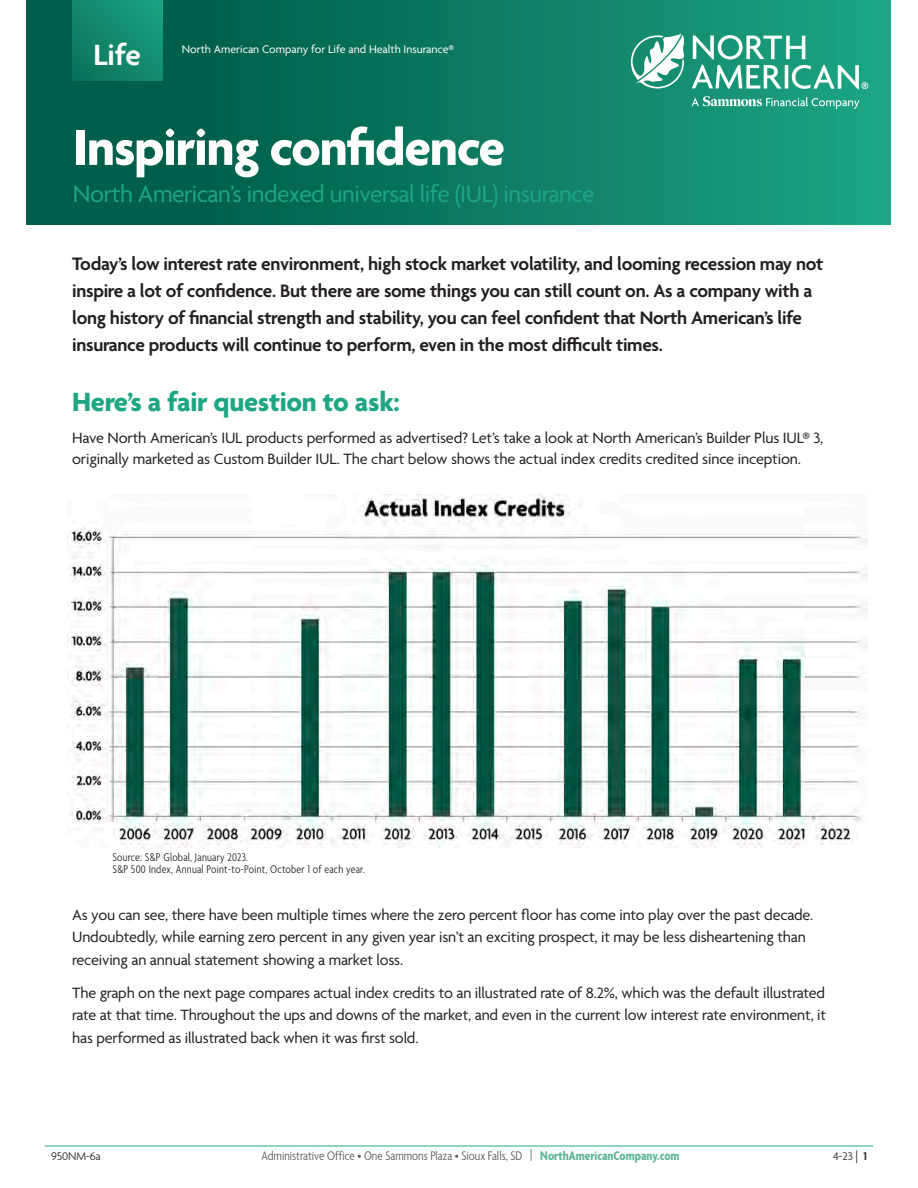
<style>
.page{position:relative;width:918px;height:1188px;background:#fff}
.page>*{position:absolute;margin:0;border:0;box-sizing:border-box;transform-origin:0 0}
.t1{font:700 54px "Agenda";letter-spacing:-.02em;color:#fff}
.t2{font:600 31.65px "Agenda";color:#fff}
.t3{font:700 28.5px "Agenda";letter-spacing:-.01em;color:#1ea684}
.t4{font:25.5px "Agenda";letter-spacing:-.02em;color:#1ea684}
.t5{font:600 19.5px/27px "Agenda";letter-spacing:-.015em;color:#231f20}
.t6{font:16.2px/22.5px "Agenda";letter-spacing:-.01em;color:#231f20}
.t7{font:300 condensed 13.5px "Agenda";color:#57585a}
.Legal_Copy_Black{font:300 condensed 12px "Agenda";letter-spacing:.02em;color:#231f20}
.t8{font:12px "Agenda";color:#fff}
.t9{font:300 12px "Agenda";letter-spacing:-.01em;color:#231f20}
.s1{font-weight:700;color:#5cb598}
.s2{font-size:13.5px}
.s3{font-weight:600}
</style>
<div class="page">
<div style="left:27px;top:0;width:864px;height:225px;background:linear-gradient(to right,#005340,#1da281)"></div>
<div style="left:72px;top:0;width:90px;height:81px;background:linear-gradient(to right,#0f7c62,#189777)"></div>
<hr style="left:45px;top:1146px;width:828px;height:1px;background:#1ea684">
<svg style="left:631px;top:34px;width:54px;height:55px"></svg>
<svg style="left:692px;top:96px;width:167px;height:13px;background:#4eb198"></svg>
<svg style="left:692px;top:35px;width:176px;height:54px"></svg>
<img style="left:67px;top:495px;width:800px;height:352px">
<h2 class="t2" style="left:93px;top:37px;width:49px">Life</h2>
<p class="t8" style="left:182px;top:42px;width:274px">North American Company for Life and Health Insurance®</p>
<p class="t1" style="left:73px;top:119px;width:434px">Inspiring confidence</p>
<p class="t4" style="left:73px;top:181px;width:523px">North American’s indexed universal life (IUL) insurance</p>
<p class="t5" style="left:72px;top:252px;width:753px">Today’s low interest rate environment, high stock market volatility, and looming recession may not inspire a lot of confidence. But there are some things you can still count on. As a company with a long history of financial strength and stability, you can feel confident that North American’s life insurance products will continue to perform, even in the most difficult times.</p>
<p class="t3" style="left:72px;top:387px;width:329px">Here’s a fair question to ask:</p>
<p class="t6" style="left:72px;top:428px;width:753px;line-height:21px">Have North American’s IUL products performed as advertised? Let’s take a look at North American’s Builder Plus IUL® 3, originally marketed as Custom Builder IUL. The chart below shows the actual index credits credited since inception.</p>
<p class="Legal_Copy_Black" style="left:112px;top:850px;width:137px">Source: S&amp;P Global, January 2023.</p>
<p class="Legal_Copy_Black" style="left:112px;top:863px;width:254px">S&amp;P 500 Index, Annual Point-to-Point, October 1 of each year.</p>
<p class="t6" style="left:72px;top:904px;width:743px">As you can see, there have been multiple times where the zero percent floor has come into play over the past decade.<br>Undoubtedly, while earning zero percent in any given year isn’t an exciting prospect, it may be less disheartening than receiving an annual statement showing a market loss.</p>
<p class="t6" style="left:72px;top:982px;width:756px;text-align:justify">The graph on the next page compares actual index credits to an illustrated rate of 8.2%, which was the default illustrated rate at that time. Throughout the ups and downs of the market, and even in the current low interest rate environment, it has performed as illustrated back when it was first sold.</p>
<p class="t9" style="left:51px;top:1150px;width:51px">950NM-6a</p>
<p class="t7" style="left:261px;top:1148px;width:420px">Administrative Office • One Sammons Plaza • Sioux Falls, SD | <span class="s1">NorthAmericanCompany.com</span></p>
<p class="t9" style="left:833px;top:1150px;width:35px">4-23 <span class="s2">|</span> <span class="s3">1</span></p>
</div>
